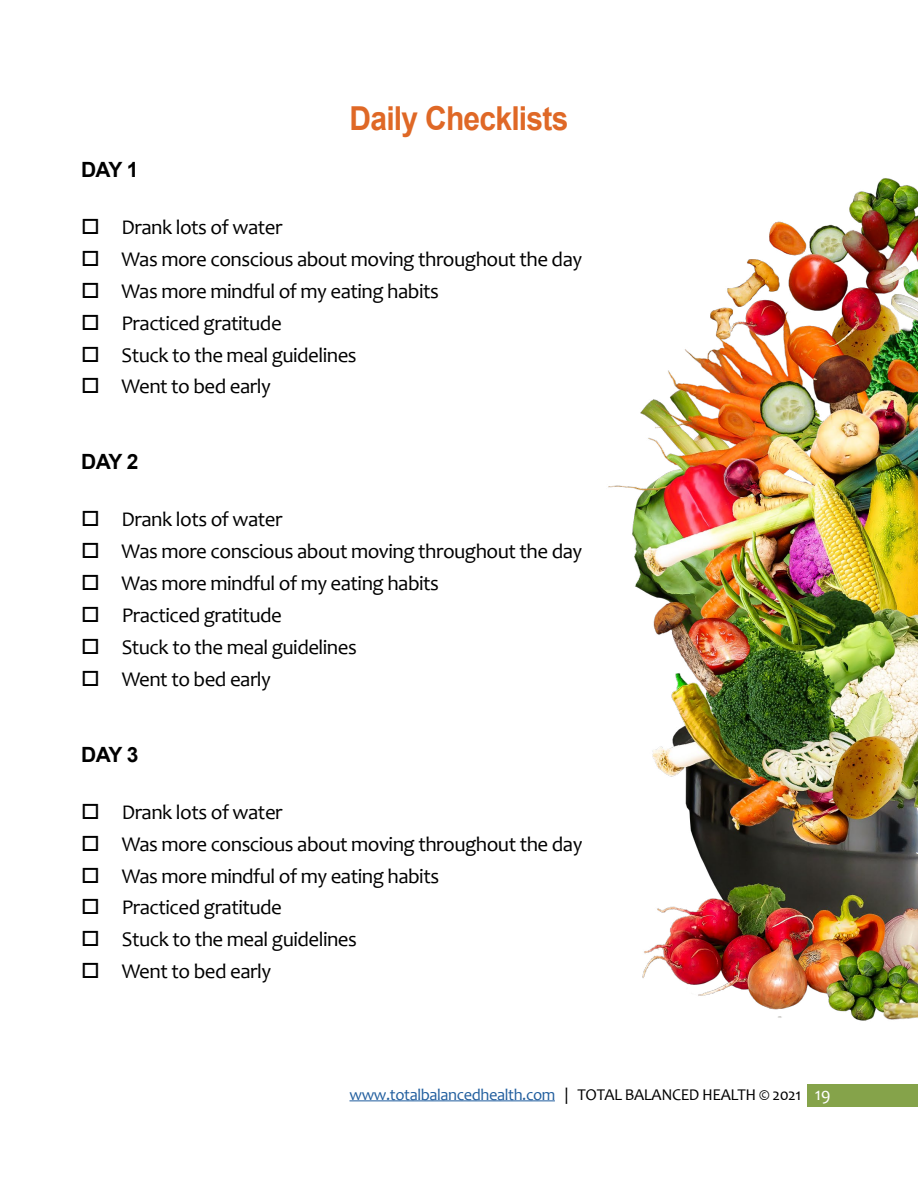
<style>
.page{position:relative;width:918px;height:1188px;background:#fff}
.page>*{position:absolute;margin:0;border:0;box-sizing:border-box;transform-origin:0 0}
.t1{font:700 33px "Arial";letter-spacing:-.025em;color:#df6826;scale:.91 1}
.t2{font:21px/32px "Candara";letter-spacing:-.025em;color:#000}
.t3{font:700 21px "Arial";letter-spacing:-.07em;color:#000}
.t4{font:16.5px "Candara";letter-spacing:-.025em;color:#215e9e}
.s1{color:#000}
.s2{font-size:18px;color:#fff}
</style>
<div class="page">
<hr style="left:350px;top:1101px;width:205px;height:1px;background:#215e9e">
<div style="left:807px;top:1084px;width:111px;height:23px;background:#85a34a"></div>
<img style="left:608px;top:178px;width:310px;height:843px">
<p class="t3" style="left:81px;top:154px;width:59px">DAY 1</p>
<h1 class="t1" style="left:350px;top:95px;width:242px">Daily Checklists</h1>
<p class="t2" style="left:122px;top:211px;width:462px">Drank lots of water<br>Was more conscious about moving throughout the day<br>Was more mindful of my eating habits<br>Practiced gratitude<br>Stuck to the meal guidelines<br>Went to bed early</p>
<p class="t3" style="left:81px;top:447px;width:59px">DAY 2</p>
<p class="t2" style="left:122px;top:503px;width:462px">Drank lots of water<br>Was more conscious about moving throughout the day<br>Was more mindful of my eating habits<br>Practiced gratitude<br>Stuck to the meal guidelines<br>Went to bed early</p>
<p class="t3" style="left:81px;top:739px;width:59px">DAY 3</p>
<p class="t2" style="left:122px;top:796px;width:462px">Drank lots of water<br>Was more conscious about moving throughout the day<br>Was more mindful of my eating habits<br>Practiced gratitude<br>Stuck to the meal guidelines<br>Went to bed early</p>
<p class="t4" style="left:350px;top:1084px;width:483px">www.totalbalancedhealth.com <span class="s1">| TOTAL BALANCED HEALTH © 2021</span> <span class="s2">19</span></p>
</div>
